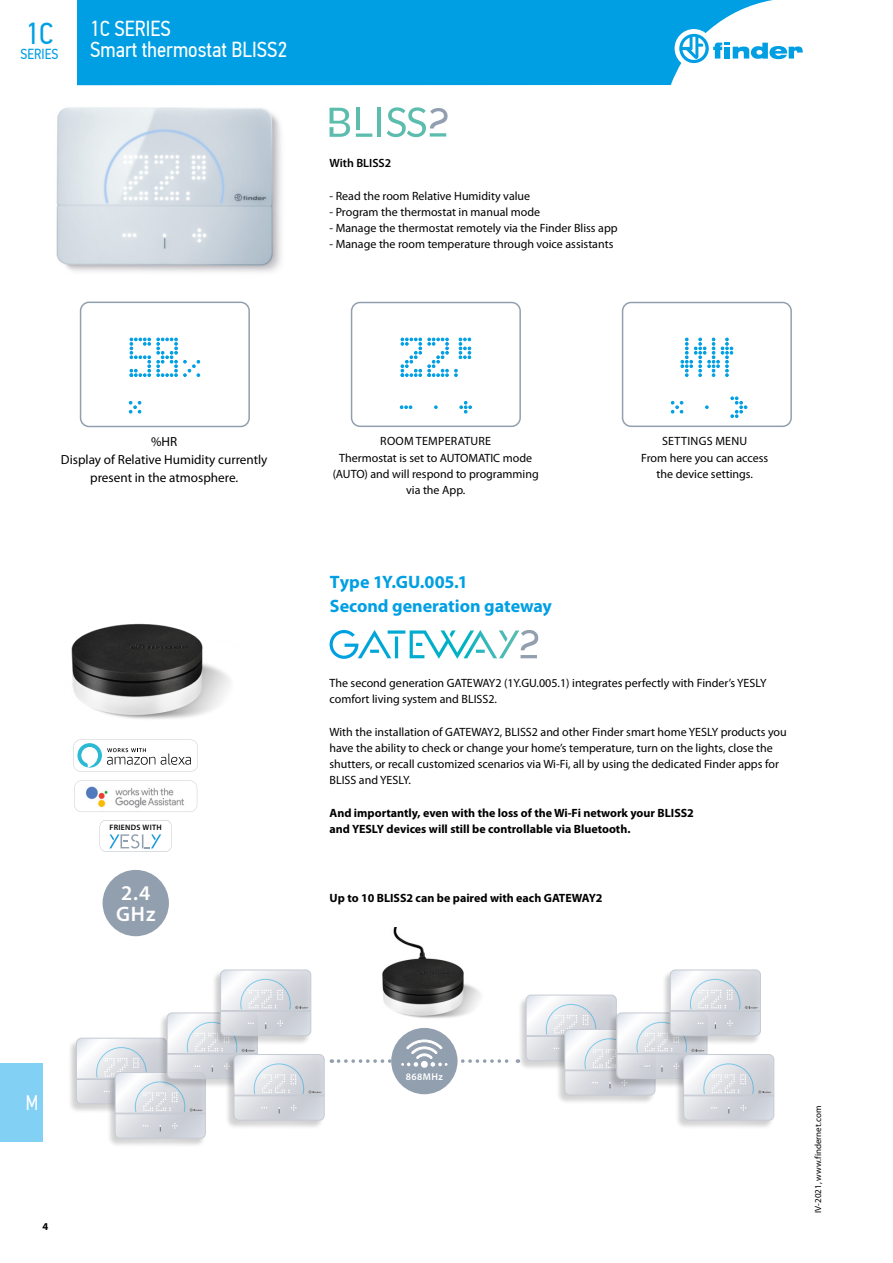
<style>
.page{position:relative;width:893px;height:1263px;background:#fff}
.page>*{position:absolute;margin:0;border:0;box-sizing:border-box;transform-origin:0 0}
.t1{font:30.3px "PF Din Text Cond Pro";color:#009fe3}
.t2{font:21.75px/21px "PF Din Text Cond Pro";color:#fff}
.t3{font:600 21px/21px "Myriad Pro";color:#fff}
.t4{font:21px "PF Din Text Cond Pro";color:#fff;scale:.9 1}
.t5{font:700 18px/24px "Myriad Pro";letter-spacing:-.005em;color:#009fe3}
.t6{font:14.55px "PF Din Text Cond Pro";color:#009fe3}
.t7{font:13.2px/17.9px "Myriad Pro";color:#000;text-align:center}
.t8{font:12px/16.2px "Myriad Pro";color:#000;text-align:center}
.t9{font:700 12px/16.2px "Myriad Pro";color:#000}
.t10{font:600 12px "Myriad Pro";color:#000}
.t11{font:700 10.5px "Myriad Pro";color:#000}
.t12{font:600 9.9px "Myriad Pro";letter-spacing:.04em;color:#fff}
.t13{font:9px "Myriad Pro";color:#000}
.t14{font:600 7.8px "Myriad Pro";letter-spacing:.04em;color:#020203}
</style>
<div class="page">
<div style="left:0;top:1063px;width:43px;height:79px;background:#83d0f5"></div>
<div style="left:77px;top:0;width:696px;height:85px;background:#009fe3"></div>
<div style="left:675px;top:29px;width:38px;height:39px;background:#fff;border-radius:50%"></div>
<svg style="left:679px;top:34px;width:124px;height:29px"></svg>
<div style="left:391px;top:1028px;width:67px;height:66px;background:#929fae;border-radius:50%"></div>
<svg style="left:338px;top:1039px;width:179px;height:29px"></svg>
<img style="left:382px;top:927px;width:99px;height:91px">
<hr style="left:377px;top:108px;width:4px;height:29px;background:#5cbdaf">
<svg style="left:330px;top:108px;width:20px;height:29px"></svg>
<svg style="left:356px;top:133px;width:16px;height:4px"></svg>
<hr style="left:356px;top:108px;width:4px;height:22px;background:#5cbdaf">
<svg style="left:387px;top:107px;width:61px;height:30px"></svg>
<img style="left:56px;top:107px;width:226px;height:165px">
<svg style="left:128px;top:337px;width:73px;height:77px"></svg>
<svg style="left:399px;top:337px;width:73px;height:77px"></svg>
<svg style="left:670px;top:337px;width:78px;height:81px"></svg>
<div style="left:80px;top:302px;width:170px;height:125px;border:2px solid #929fae;border-radius:9px"></div>
<div style="left:351px;top:302px;width:170px;height:125px;border:2px solid #929fae;border-radius:9px"></div>
<div style="left:622px;top:302px;width:170px;height:125px;border:2px solid #929fae;border-radius:9px"></div>
<svg style="left:330px;top:630px;width:208px;height:29px"></svg>
<svg style="left:73px;top:739px;width:125px;height:33px"></svg>
<svg style="left:74px;top:780px;width:123px;height:32px"></svg>
<svg style="left:100px;top:820px;width:72px;height:31px"></svg>
<div style="left:103px;top:870px;width:66px;height:66px;background:#929fae;border-radius:50%"></div>
<img style="left:71px;top:623px;width:159px;height:96px">
<div style="left:68px;top:1038px;width:100px;height:75px;background:#000;opacity:.2"></div>
<div style="left:106px;top:1073px;width:100px;height:75px;background:#000;opacity:.2"></div>
<svg style="left:76px;top:970px;width:248px;height:168px"></svg>
<hr style="left:220px;top:1010px;width:91px;height:1px;background:#c6cad3">
<hr style="left:220px;top:1011px;width:91px;height:1px;background:#c6cad3">
<div style="left:517px;top:995px;width:100px;height:75px;background:#000;opacity:.2"></div>
<div style="left:675px;top:1055px;width:100px;height:75px;background:#000;opacity:.2"></div>
<svg style="left:526px;top:970px;width:248px;height:150px"></svg>
<hr style="left:670px;top:1010px;width:90px;height:1px;background:#c6cad3">
<hr style="left:670px;top:1011px;width:90px;height:1px;background:#c6cad3">
<h1 class="t1" style="left:26px;top:16px;width:29px">1C</h1>
<p class="t6" style="left:21px;top:45px;width:39px">SERIES</p>
<h2 class="t2" style="left:90px;top:18px;width:199px">1C SERIES<br>Smart thermostat BLISS2</h2>
<p class="t10" style="left:330px;top:156px;width:63px">With BLISS2</p>
<p class="t8" style="left:330px;top:187px;width:202px">- Read the room Relative Humidity value</p>
<p class="t8" style="left:330px;top:204px;width:212px">- Program the thermostat in manual mode</p>
<p class="t8" style="left:330px;top:220px;width:290px">- Manage the thermostat remotely via the Finder Bliss app</p>
<p class="t8" style="left:330px;top:236px;width:285px">- Manage the room temperature through voice assistants</p>
<p class="t7" style="left:61px;top:433px;width:208px">%HR<br>Display of Relative Humidity currently present in the atmosphere.</p>
<p class="t8" style="left:333px;top:433px;width:208px">ROOM TEMPERATURE<br>Thermostat is set to AUTOMATIC mode (AUTO) and will respond to programming via the App.</p>
<p class="t8" style="left:641px;top:433px;width:129px">SETTINGS MENU<br>From here you can access the device settings.</p>
<p class="t14" style="left:109px;top:822px;width:54px">FRIENDS WITH</p>
<h3 class="t3" style="left:116px;top:882px;width:41px">2.4<br>GHz</h3>
<h3 class="t5" style="left:330px;top:569px;width:224px">Type 1Y.GU.005.1<br>Second generation gateway</h3>
<p class="t8" style="left:330px;top:675px;width:439px;text-align:left">The second generation GATEWAY2 (1Y.GU.005.1) integrates perfectly with Finder’s YESLY comfort living system and BLISS2.</p>
<p class="t8" style="left:330px;top:723px;width:459px;text-align:left">With the installation of GATEWAY2, BLISS2 and other Finder smart home YESLY products you have the ability to check or change your home’s temperature, turn on the lights, close the shutters, or recall customized scenarios via Wi-Fi, all by using the dedicated Finder apps for BLISS and YESLY.</p>
<p class="t9" style="left:330px;top:804px;width:366px">And importantly, even with the loss of the Wi-Fi network your BLISS2 and YESLY devices will still be controllable via Bluetooth.</p>
<p class="t9" style="left:330px;top:889px;width:275px">Up to 10 BLISS2 can be paired with each GATEWAY2</p>
<h3 class="t4" style="left:26px;top:1091px;width:15px">M</h3>
<p class="t11" style="left:43px;top:1219px;width:7px">4</p>
<p class="t12" style="left:406px;top:1070px;width:39px">868MHz</p>
<p class="t13" style="left:812px;top:1213px;width:108px;rotate:-90deg">IV-2021, www.findernet.com</p>
</div>
